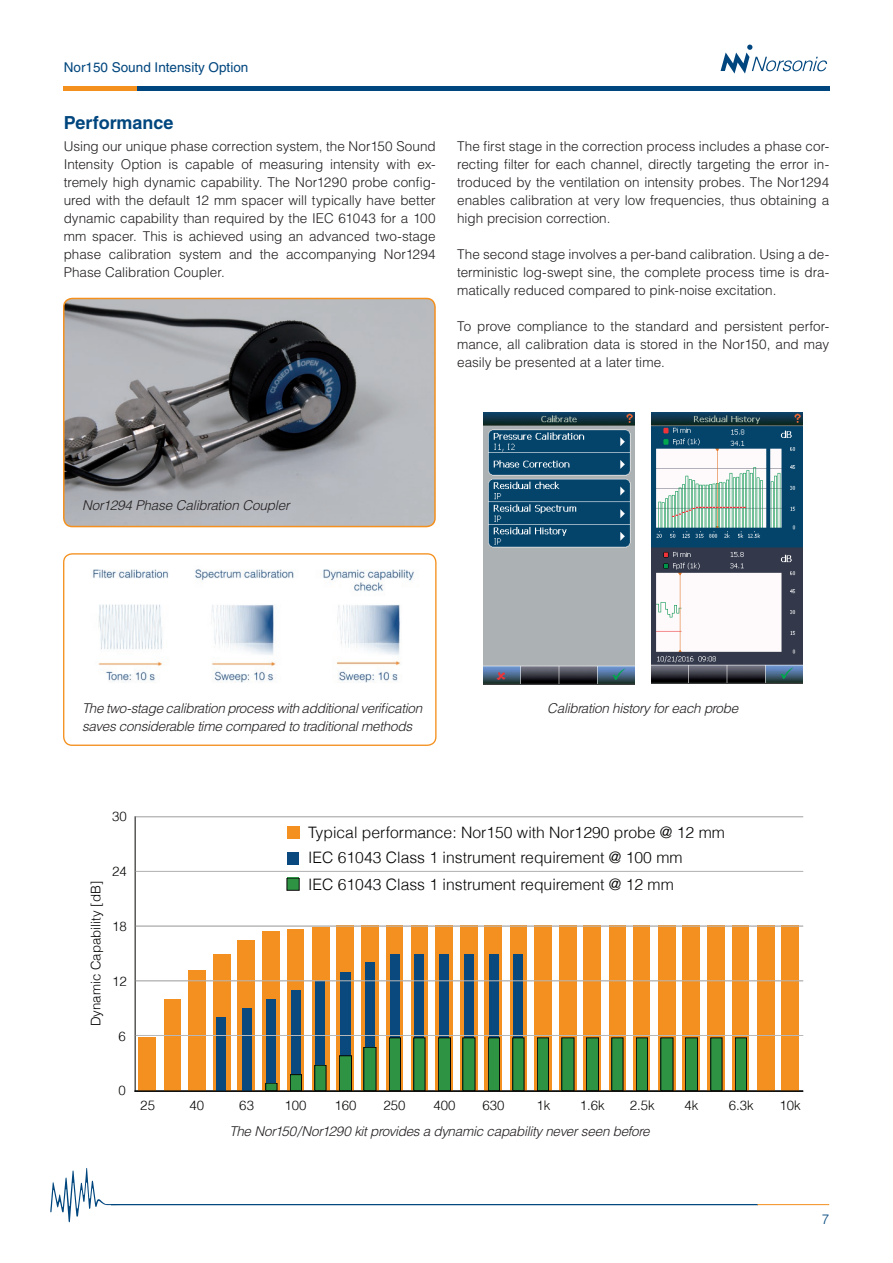
<style>
.page{position:relative;width:893px;height:1263px;background:#fff}
.page>*{position:absolute;margin:0;border:0;box-sizing:border-box;transform-origin:0 0}
.t1{font:700 18px "Helvetica";color:#00467e}
.t2{font:300 15.75px/26px "Helvetica";color:#050504}
.t3{font:300 13.5px/18px "Helvetica";color:#231f20;text-align:justify}
.t4{font:italic 300 13.5px/18px "Helvetica";letter-spacing:-.02em;color:#231f20}
.t5{font:13.5px "Helvetica";color:#00467e}
.t6{font:300 13.5px "Helvetica";color:#00467e}
.t7{font:300 13.2px "Helvetica";color:#050504}
</style>
<div class="page">
<svg style="left:50px;top:1168px;width:70px;height:54px"></svg>
<hr style="left:111px;top:1204px;width:646px;height:1px;background:#00467e">
<hr style="left:757px;top:1204px;width:72px;height:1px;background:#f4901d">
<svg style="left:720px;top:45px;width:107px;height:29px"></svg>
<div style="left:64px;top:86px;width:75px;height:5px;background:#f4901d"></div>
<div style="left:137px;top:86px;width:692px;height:5px;background:#00467e"></div>
<img style="left:64px;top:298px;width:371px;height:228px">
<div style="left:63px;top:298px;width:373px;height:229px;border:2px solid #f4901d;border-radius:9px"></div>
<div style="left:138px;top:1037px;width:18px;height:54px;background:#f3901f"></div>
<div style="left:164px;top:999px;width:17px;height:92px;background:#f3901f"></div>
<div style="left:188px;top:970px;width:18px;height:121px;background:#f3901f"></div>
<div style="left:213px;top:954px;width:18px;height:137px;background:#f3901f"></div>
<div style="left:237px;top:940px;width:18px;height:151px;background:#f3901f"></div>
<div style="left:262px;top:931px;width:18px;height:160px;background:#f3901f"></div>
<div style="left:287px;top:929px;width:17px;height:162px;background:#f3901f"></div>
<div style="left:312px;top:927px;width:18px;height:164px;background:#f3901f"></div>
<div style="left:336px;top:926px;width:18px;height:165px;background:#f3901f"></div>
<div style="left:361px;top:926px;width:18px;height:165px;background:#f3901f"></div>
<div style="left:386px;top:926px;width:17px;height:165px;background:#f3901f"></div>
<svg style="left:411px;top:927px;width:17px;height:164px"></svg>
<div style="left:435px;top:926px;width:18px;height:165px;background:#f3901f"></div>
<svg style="left:460px;top:927px;width:18px;height:164px;background:#d98523"></svg>
<div style="left:484px;top:926px;width:18px;height:165px;background:#f3901f"></div>
<svg style="left:510px;top:927px;width:17px;height:164px"></svg>
<div style="left:534px;top:926px;width:18px;height:165px;background:#f3901f"></div>
<div style="left:559px;top:926px;width:18px;height:165px;background:#f3901f"></div>
<div style="left:583px;top:926px;width:18px;height:165px;background:#f3901f"></div>
<div style="left:609px;top:926px;width:17px;height:165px;background:#f3901f"></div>
<div style="left:633px;top:926px;width:17px;height:165px;background:#f3901f"></div>
<div style="left:658px;top:926px;width:18px;height:165px;background:#f3901f"></div>
<div style="left:682px;top:926px;width:18px;height:165px;background:#f3901f"></div>
<div style="left:707px;top:926px;width:18px;height:165px;background:#f3901f"></div>
<div style="left:732px;top:926px;width:17px;height:165px;background:#f3901f"></div>
<div style="left:757px;top:926px;width:18px;height:165px;background:#f3901f"></div>
<div style="left:781px;top:926px;width:18px;height:165px;background:#f3901f"></div>
<div style="left:287px;top:827px;width:13px;height:12px;background:#f3901f"></div>
<hr style="left:135px;top:817px;width:1px;height:274px;background:#050504">
<div style="left:217px;top:1017px;width:9px;height:74px;background:#09497e"></div>
<div style="left:242px;top:1008px;width:10px;height:83px;background:#09497e"></div>
<div style="left:267px;top:999px;width:9px;height:92px;background:#09497e"></div>
<div style="left:291px;top:990px;width:10px;height:101px;background:#09497e"></div>
<div style="left:316px;top:981px;width:9px;height:110px;background:#09497e"></div>
<div style="left:340px;top:972px;width:11px;height:119px;background:#09497e"></div>
<div style="left:366px;top:962px;width:9px;height:129px;background:#09497e"></div>
<div style="left:390px;top:954px;width:10px;height:137px;background:#09497e"></div>
<div style="left:415px;top:954px;width:9px;height:137px;background:#09497e"></div>
<div style="left:439px;top:954px;width:10px;height:137px;background:#09497e"></div>
<div style="left:465px;top:954px;width:9px;height:137px;background:#09497e"></div>
<div style="left:489px;top:954px;width:10px;height:137px;background:#09497e"></div>
<div style="left:514px;top:954px;width:9px;height:137px;background:#09497e"></div>
<div style="left:287px;top:852px;width:12px;height:12px;background:#09497e"></div>
<hr style="left:136px;top:1035px;width:667px;height:1px;background:#b8b8b8">
<hr style="left:136px;top:980px;width:667px;height:1px;background:#b8b8b8">
<hr style="left:136px;top:926px;width:667px;height:1px;background:#b8b8b8">
<hr style="left:136px;top:871px;width:667px;height:1px;background:#b8b8b8">
<hr style="left:136px;top:816px;width:667px;height:1px;background:#b8b8b8">
<hr style="left:135px;top:1091px;width:668px;height:1px;background:#050504">
<div style="left:266px;top:1083px;width:11px;height:8px;background:#2e9444"></div>
<div style="left:266px;top:1083px;width:11px;height:8px;border:1px solid #050504"></div>
<div style="left:290px;top:1074px;width:12px;height:17px;background:#2e9444"></div>
<div style="left:290px;top:1074px;width:12px;height:17px;border:1px solid #050504"></div>
<div style="left:315px;top:1065px;width:11px;height:26px;background:#2e9444"></div>
<div style="left:315px;top:1065px;width:11px;height:26px;border:1px solid #050504"></div>
<div style="left:339px;top:1056px;width:13px;height:35px;background:#2e9444"></div>
<div style="left:339px;top:1056px;width:13px;height:35px;border:1px solid #050504"></div>
<div style="left:364px;top:1047px;width:12px;height:44px;background:#2e9444"></div>
<div style="left:389px;top:1038px;width:12px;height:53px;background:#2e9444"></div>
<div style="left:389px;top:1038px;width:12px;height:53px;border:1px solid #050504"></div>
<div style="left:414px;top:1038px;width:11px;height:53px;background:#2e9444"></div>
<div style="left:438px;top:1038px;width:12px;height:53px;background:#2e9444"></div>
<div style="left:438px;top:1038px;width:12px;height:53px;border:1px solid #050504"></div>
<div style="left:463px;top:1038px;width:12px;height:53px;background:#2e9444"></div>
<div style="left:488px;top:1038px;width:12px;height:53px;background:#2e9444"></div>
<div style="left:488px;top:1038px;width:12px;height:53px;border:1px solid #050504"></div>
<div style="left:513px;top:1038px;width:11px;height:53px;background:#2e9444"></div>
<div style="left:537px;top:1038px;width:12px;height:53px;background:#2e9444"></div>
<div style="left:537px;top:1038px;width:12px;height:53px;border:1px solid #050504"></div>
<div style="left:562px;top:1038px;width:12px;height:53px;background:#2e9444"></div>
<div style="left:586px;top:1038px;width:13px;height:53px;background:#2e9444"></div>
<div style="left:586px;top:1038px;width:13px;height:53px;border:1px solid #050504"></div>
<div style="left:612px;top:1038px;width:11px;height:53px;background:#2e9444"></div>
<div style="left:636px;top:1038px;width:12px;height:53px;background:#2e9444"></div>
<div style="left:636px;top:1038px;width:12px;height:53px;border:1px solid #050504"></div>
<div style="left:661px;top:1038px;width:12px;height:53px;background:#2e9444"></div>
<div style="left:685px;top:1038px;width:13px;height:53px;background:#2e9444"></div>
<div style="left:685px;top:1038px;width:13px;height:53px;border:1px solid #050504"></div>
<div style="left:711px;top:1038px;width:11px;height:53px;background:#2e9444"></div>
<div style="left:735px;top:1038px;width:12px;height:53px;background:#2e9444"></div>
<div style="left:735px;top:1038px;width:12px;height:53px;border:1px solid #050504"></div>
<div style="left:287px;top:877px;width:12px;height:13px;background:#2e9444"></div>
<img style="left:92px;top:569px;width:323px;height:114px">
<div style="left:63px;top:553px;width:373px;height:193px;border:1px solid #f4901d;border-radius:9px"></div>
<img style="left:483px;top:413px;width:152px;height:271px">
<img style="left:651px;top:413px;width:151px;height:271px">
<p class="t5" style="left:64px;top:59px;width:186px">Nor150 Sound Intensity Option</p>
<h1 class="t1" style="left:64px;top:112px;width:111px">Performance</h1>
<p class="t3" style="left:64px;top:137px;width:374px">Using our unique phase correction system, the Nor150 Sound Intensity Option is capable of measuring intensity with ex&shy;tremely high dynamic capability. The Nor1290 probe config&shy;ured with the default 12 mm spacer will typically have better dynamic capability than required by the IEC 61043 for a 100 mm spacer. This is achieved using an advanced two-stage phase calibration system and the accompanying Nor1294<br>Phase Calibration Coupler.</p>
<p class="t3" style="left:457px;top:137px;width:374px">The first stage in the correction process includes a phase cor&shy;recting filter for each channel, directly targeting the error in&shy;troduced by the ventilation on intensity probes. The Nor1294 enables calibration at very low frequencies, thus obtaining a high precision correction.</p>
<p class="t3" style="left:457px;top:245px;width:374px">The second stage involves a per-band calibration. Using a de&shy;terministic log-swept sine, the complete process time is dra&shy;matically reduced compared to pink-noise excitation.</p>
<p class="t3" style="left:457px;top:317px;width:374px">To prove compliance to the standard and persistent perfor&shy;mance, all calibration data is stored in the Nor150, and may easily be presented at a later time.</p>
<p class="t4" style="left:82px;top:496px;width:209px">Nor1294 Phase Calibration Coupler</p>
<p class="t4" style="left:82px;top:699px;width:342px">The two-stage calibration process with additional verification saves considerable time compared to traditional methods</p>
<p class="t7" style="left:112px;top:805px;width:16px">30</p>
<p class="t4" style="left:547px;top:699px;width:193px">Calibration history for each probe</p>
<p class="t7" style="left:85px;top:1026px;width:147px;rotate:-90deg">Dynamic Capability [dB]</p>
<p class="t7" style="left:112px;top:860px;width:16px">24</p>
<p class="t7" style="left:112px;top:915px;width:16px">18</p>
<p class="t7" style="left:112px;top:970px;width:16px">12</p>
<p class="t7" style="left:119px;top:1025px;width:9px">6</p>
<p class="t2" style="left:308px;top:818px;width:418px">Typical performance: Nor150 with Nor1290 probe @ 12 mm<br>IEC 61043 Class 1 instrument requirement @ 100 mm<br>IEC 61043 Class 1 instrument requirement @ 12 mm</p>
<p class="t7" style="left:119px;top:1079px;width:9px">0</p>
<p class="t7" style="left:140px;top:1093px;width:16px">25</p>
<p class="t7" style="left:189px;top:1093px;width:16px">40</p>
<p class="t7" style="left:239px;top:1093px;width:16px">63</p>
<p class="t7" style="left:285px;top:1093px;width:24px">100</p>
<p class="t7" style="left:335px;top:1093px;width:24px">160</p>
<p class="t7" style="left:384px;top:1093px;width:24px">250</p>
<p class="t7" style="left:434px;top:1093px;width:24px">400</p>
<p class="t7" style="left:483px;top:1093px;width:24px">630</p>
<p class="t7" style="left:536px;top:1093px;width:15px">1k</p>
<p class="t7" style="left:580px;top:1093px;width:27px">1.6k</p>
<p class="t7" style="left:630px;top:1093px;width:27px">2.5k</p>
<p class="t7" style="left:684px;top:1093px;width:15px">4k</p>
<p class="t7" style="left:729px;top:1093px;width:27px">6.3k</p>
<p class="t7" style="left:780px;top:1093px;width:23px">10k</p>
<p class="t4" style="left:230px;top:1122px;width:422px">The Nor150/Nor1290 kit provides a dynamic capability never seen before</p>
<p class="t6" style="left:822px;top:1211px;width:9px">7</p>
</div>
